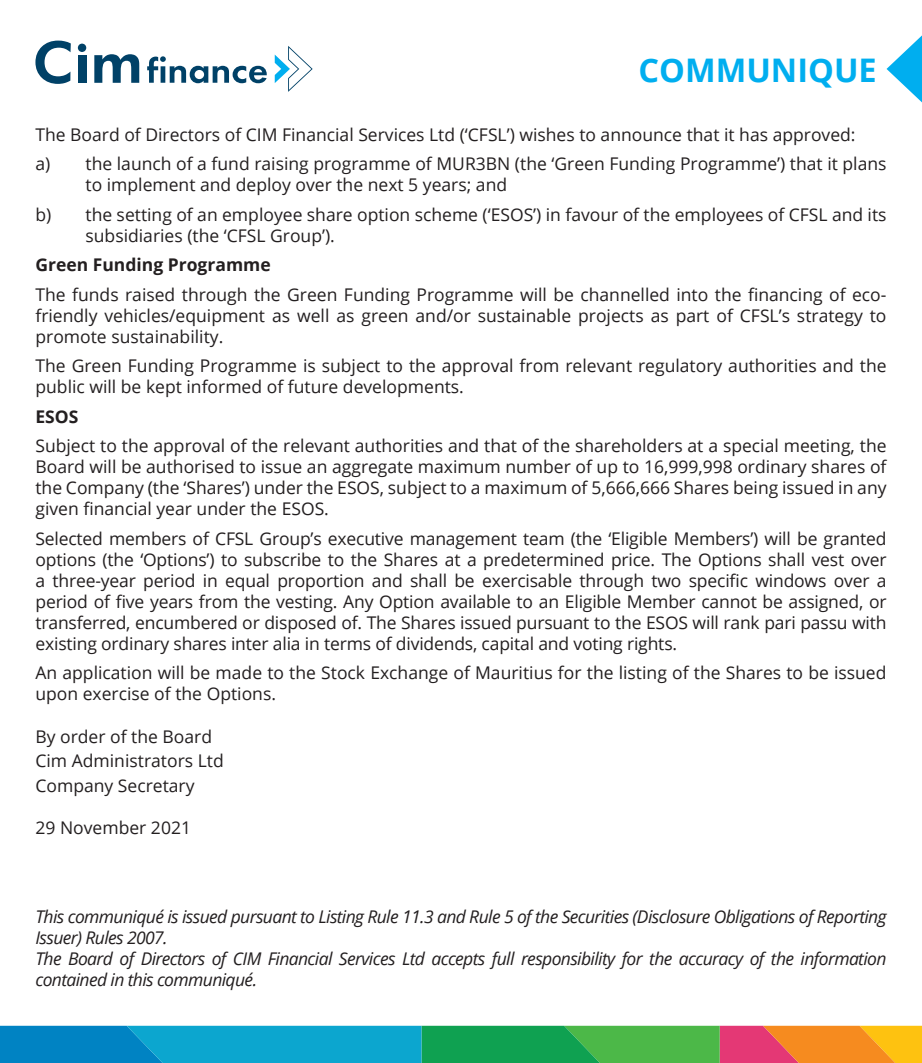
<style>
.page{position:relative;width:922px;height:1063px;background:#fff}
.page>*{position:absolute;margin:0;border:0;box-sizing:border-box;transform-origin:0 0}
.t1{font:700 32.5px "Open Sans";color:#00aeef}
.t2{font:17.5px/21px "Open Sans";color:#231f20}
.t3{font:italic 17.5px/21px "Open Sans";letter-spacing:-.035em;color:#231f20}
.t4{font:700 17.5px "Open Sans";color:#231f20}
</style>
<div class="page">
<svg style="left:0;top:1026px;width:921px;height:37px;background:#469981"></svg>
<svg style="left:275px;top:46px;width:37px;height:46px"></svg>
<svg style="left:35px;top:41px;width:36px;height:43px"></svg>
<svg style="left:78px;top:44px;width:8px;height:8px"></svg>
<div style="left:78px;top:55px;width:8px;height:28px;background:#004167"></div>
<svg style="left:94px;top:54px;width:45px;height:29px"></svg>
<svg style="left:147px;top:56px;width:120px;height:27px"></svg>
<svg style="left:886px;top:36px;width:35px;height:66px"></svg>
<h1 class="t1" style="left:638px;top:48px;width:240px">COMMUNIQUE</h1>
<p class="t2" style="left:35px;top:119px;width:852px;line-height:29.5px">The Board of Directors of CIM Financial Services Ltd (‘CFSL’) wishes to announce that it has approved:<br>a) the launch of a fund raising programme of MUR3BN (the ‘Green Funding Programme’) that it plans</p>
<p class="t2" style="left:35px;top:170px;width:852px;line-height:29.5px;text-indent:50px">to implement and deploy over the next 5 years; and<br>b) the setting of an employee share option scheme (‘ESOS’) in favour of the employees of CFSL and its</p>
<p class="t2" style="left:85px;top:225px;width:251px">subsidiaries (the ‘CFSL Group’).</p>
<p class="t4" style="left:35px;top:253px;width:237px">Green Funding Programme</p>
<p class="t2" style="left:35px;top:284px;width:852px;text-align:justify">The funds raised through the Green Funding Programme will be channelled into the financing of eco&shy;friendly vehicles/equipment as well as green and/or sustainable projects as part of CFSL’s strategy to promote sustainability.</p>
<p class="t2" style="left:35px;top:355px;width:852px">The Green Funding Programme is subject to the approval from relevant regulatory authorities and the public will be kept informed of future developments.</p>
<p class="t4" style="left:35px;top:404px;width:45px">ESOS</p>
<p class="t2" style="left:35px;top:435px;width:852px;text-align:justify">Subject to the approval of the relevant authorities and that of the shareholders at a special meeting, the Board will be authorised to issue an aggregate maximum number of up to 16,999,998 ordinary shares of the Company (the ‘Shares’) under the ESOS, subject to a maximum of 5,666,666 Shares being issued in any given financial year under the ESOS.</p>
<p class="t2" style="left:35px;top:528px;width:852px;text-align:justify">Selected members of CFSL Group’s executive management team (the ‘Eligible Members’) will be granted options (the ‘Options’) to subscribe to the Shares at a predetermined price. The Options shall vest over a three-year period in equal proportion and shall be exercisable through two specific windows over a period of five years from the vesting. Any Option available to an Eligible Member cannot be assigned, or transferred, encumbered or disposed of. The Shares issued pursuant to the ESOS will rank pari passu with existing ordinary shares inter alia in terms of dividends, capital and voting rights.</p>
<p class="t2" style="left:35px;top:662px;width:852px">An application will be made to the Stock Exchange of Mauritius for the listing of the Shares to be issued upon exercise of the Options.</p>
<p class="t2" style="left:35px;top:724px;width:190px;line-height:24.5px">By order of the Board<br>Cim Administrators Ltd<br>Company Secretary</p>
<p class="t2" style="left:35px;top:817px;width:157px">29 November 2021</p>
<p class="t3" style="left:35px;top:906px;width:852px">This communiqué is issued pursuant to Listing Rule 11.3 and Rule 5 of the Securities (Disclosure Obligations of Reporting Issuer) Rules 2007.<br>The Board of Directors of CIM Financial Services Ltd accepts full responsibility for the accuracy of the information contained in this communiqué.</p>
</div>
